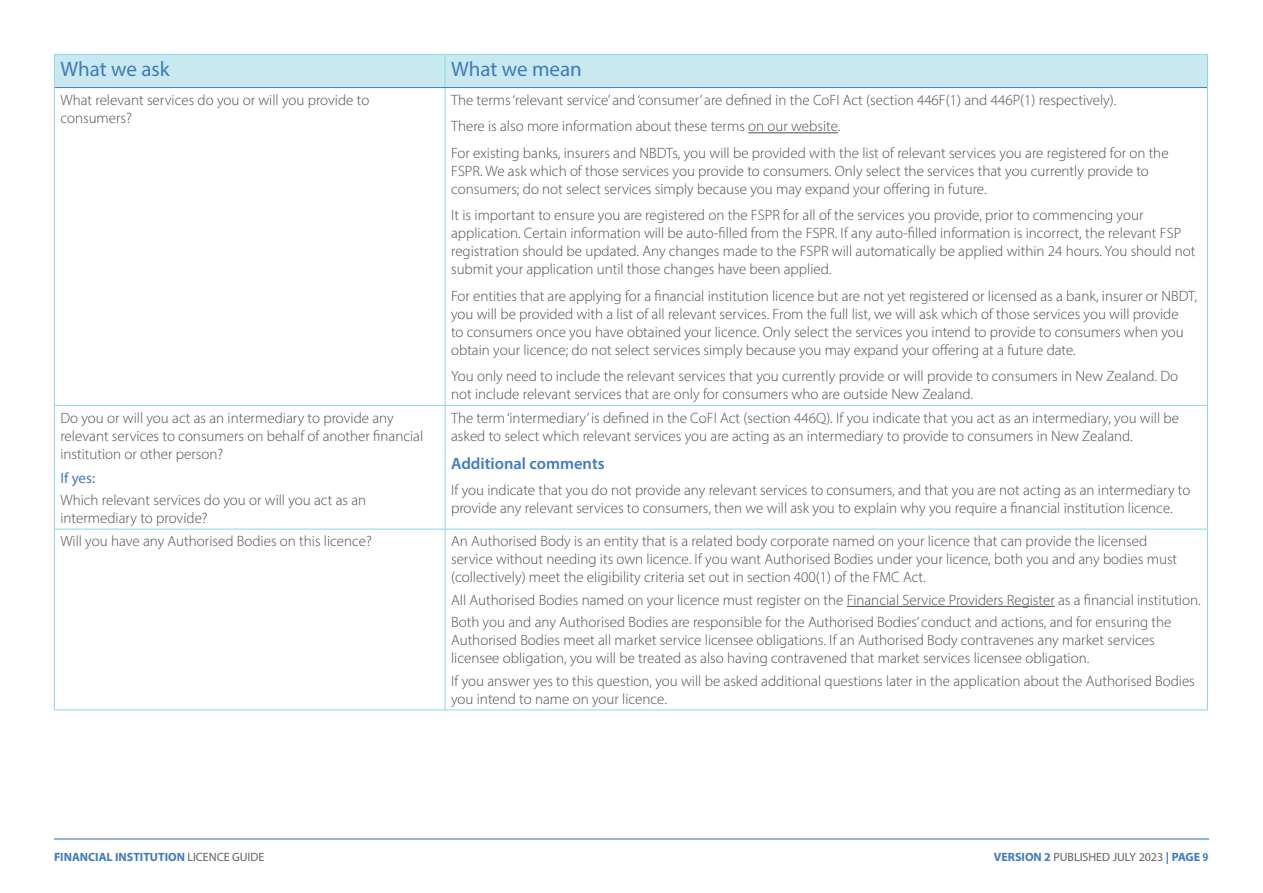
<style>
.page{position:relative;width:1263px;height:893px;background:#fff}
.page>*{position:absolute;margin:0;border:0;box-sizing:border-box;transform-origin:0 0}
.t1{font:21px "Myriad Pro";color:#407bbf}
.t2{font:600 16.5px "Myriad Pro";color:#407bbf}
.t3{font:300 15px/18px "Myriad Pro";color:#4d4d4d}
.t4{font:15px "Myriad Pro";color:#407bbf}
.t5{font:700 12px "Myriad Pro";color:#407bbf}
.t6{font:12px "Myriad Pro";color:#616161}
.s1{font-weight:400;color:#616161}
.s2{font-weight:700;color:#407bbf}
.s3{font-weight:700;color:#5484c4}
</style>
<div class="page">
<hr style="left:54px;top:838px;width:1155px;height:1px;background:#407bbf">
<div style="left:55px;top:55px;width:1152px;height:32px;background:#c7e9ef"></div>
<hr style="left:54px;top:54px;width:391px;height:1px;background:#8ed5e1">
<hr style="left:54px;top:55px;width:1px;height:33px;background:#8ed5e1">
<hr style="left:445px;top:54px;width:763px;height:1px;background:#8ed5e1">
<hr style="left:445px;top:55px;width:1px;height:32px;background:#8ed5e1">
<hr style="left:1207px;top:55px;width:1px;height:33px;background:#8ed5e1">
<hr style="left:54px;top:88px;width:1px;height:317px;background:#8ed5e1">
<hr style="left:445px;top:88px;width:1px;height:317px;background:#8ed5e1">
<hr style="left:1207px;top:88px;width:1px;height:317px;background:#8ed5e1">
<hr style="left:54px;top:405px;width:391px;height:1px;background:#8ed5e1">
<hr style="left:54px;top:406px;width:1px;height:123px;background:#8ed5e1">
<hr style="left:445px;top:405px;width:763px;height:1px;background:#8ed5e1">
<hr style="left:445px;top:406px;width:1px;height:123px;background:#8ed5e1">
<hr style="left:1207px;top:406px;width:1px;height:123px;background:#8ed5e1">
<hr style="left:54px;top:529px;width:391px;height:1px;background:#8ed5e1">
<hr style="left:54px;top:529px;width:1px;height:180px;background:#8ed5e1">
<hr style="left:445px;top:529px;width:763px;height:1px;background:#8ed5e1">
<hr style="left:445px;top:529px;width:1px;height:180px;background:#8ed5e1">
<hr style="left:1207px;top:529px;width:1px;height:180px;background:#8ed5e1">
<hr style="left:54px;top:709px;width:391px;height:1px;background:#8ed5e1">
<hr style="left:445px;top:709px;width:763px;height:1px;background:#8ed5e1">
<hr style="left:55px;top:87px;width:390px;height:1px;background:#407bbf">
<hr style="left:445px;top:87px;width:762px;height:1px;background:#407bbf">
<hr style="left:748px;top:132px;width:90px;height:1px;background:#4d4d4d">
<hr style="left:847px;top:606px;width:208px;height:1px;background:#4d4d4d">
<p class="t1" style="left:60px;top:56px;width:111px">What we ask</p>
<p class="t1" style="left:451px;top:56px;width:132px">What we mean</p>
<p class="t3" style="left:60px;top:91px;width:310px">What relevant services do you or will you provide to consumers?</p>
<p class="t3" style="left:451px;top:91px;width:667px">The terms ‘relevant service’ and ‘consumer’ are defined in the CoFI Act (section 446F(1) and 446P(1) respectively).</p>
<p class="t3" style="left:451px;top:117px;width:391px">There is also more information about these terms on our website.</p>
<p class="t3" style="left:451px;top:144px;width:719px">For existing banks, insurers and NBDTs, you will be provided with the list of relevant services you are registered for on the<br>FSPR. We ask which of those services you provide to consumers. Only select the services that you currently provide to consumers; do not select services simply because you may expand your offering in future.</p>
<p class="t3" style="left:451px;top:206px;width:746px">It is important to ensure you are registered on the FSPR for all of the services you provide, prior to commencing your application. Certain information will be auto-filled from the FSPR. If any auto-filled information is incorrect, the relevant FSP registration should be updated. Any changes made to the FSPR will automatically be applied within 24 hours. You should not submit your application until those changes have been applied.</p>
<p class="t3" style="left:451px;top:287px;width:747px">For entities that are applying for a financial institution licence but are not yet registered or licensed as a bank, insurer or NBDT, you will be provided with a list of all relevant services. From the full list, we will ask which of those services you will provide<br>to consumers once you have obtained your licence. Only select the services you intend to provide to consumers when you obtain your licence; do not select services simply because you may expand your offering at a future date.</p>
<p class="t3" style="left:451px;top:367px;width:729px">You only need to include the relevant services that you currently provide or will provide to consumers in New Zealand. Do not include relevant services that are only for consumers who are outside New Zealand.</p>
<p class="t3" style="left:60px;top:408px;width:364px">Do you or will you act as an intermediary to provide any relevant services to consumers on behalf of another financial institution or other person?</p>
<p class="t4" style="left:60px;top:468px;width:36px">If yes:</p>
<p class="t3" style="left:60px;top:491px;width:307px">Which relevant services do you or will you act as an intermediary to provide?</p>
<p class="t3" style="left:451px;top:408px;width:729px">The term ‘intermediary’ is defined in the CoFI Act (section 446Q). If you indicate that you act as an intermediary, you will be asked to select which relevant services you are acting as an intermediary to provide to consumers in New Zealand.</p>
<p class="t2" style="left:451px;top:453px;width:155px">Additional comments</p>
<p class="t3" style="left:451px;top:481px;width:741px">If you indicate that you do not provide any relevant services to consumers, and that you are not acting as an intermediary to provide any relevant services to consumers, then we will ask you to explain why you require a financial institution licence.</p>
<p class="t3" style="left:60px;top:532px;width:313px">Will you have any Authorised Bodies on this licence?</p>
<p class="t3" style="left:451px;top:532px;width:728px">An Authorised Body is an entity that is a related body corporate named on your licence that can provide the licensed service without needing its own licence. If you want Authorised Bodies under your licence, both you and any bodies must (collectively) meet the eligibility criteria set out in section 400(1) of the FMC Act.</p>
<p class="t3" style="left:451px;top:591px;width:751px">All Authorised Bodies named on your licence must register on the Financial Service Providers Register as a financial institution.</p>
<p class="t3" style="left:451px;top:613px;width:722px">Both you and any Authorised Bodies are responsible for the Authorised Bodies’ conduct and actions, and for ensuring the<br>Authorised Bodies meet all market service licensee obligations. If an Authorised Body contravenes any market services licensee obligation, you will be treated as also having contravened that market services licensee obligation.</p>
<p class="t3" style="left:451px;top:672px;width:745px">If you answer yes to this question, you will be asked additional questions later in the application about the Authorised Bodies you intend to name on your licence.</p>
<p class="t5" style="left:54px;top:849px;width:212px">FINANCIAL INSTITUTION <span class="s1">LICENCE GUIDE</span></p>
<p class="t6" style="left:994px;top:849px;width:216px"><span class="s2">VERSION 2</span> PUBLISHED JULY 2023 <span class="s2">| PAGE</span> <span class="s3">9</span></p>
</div>
